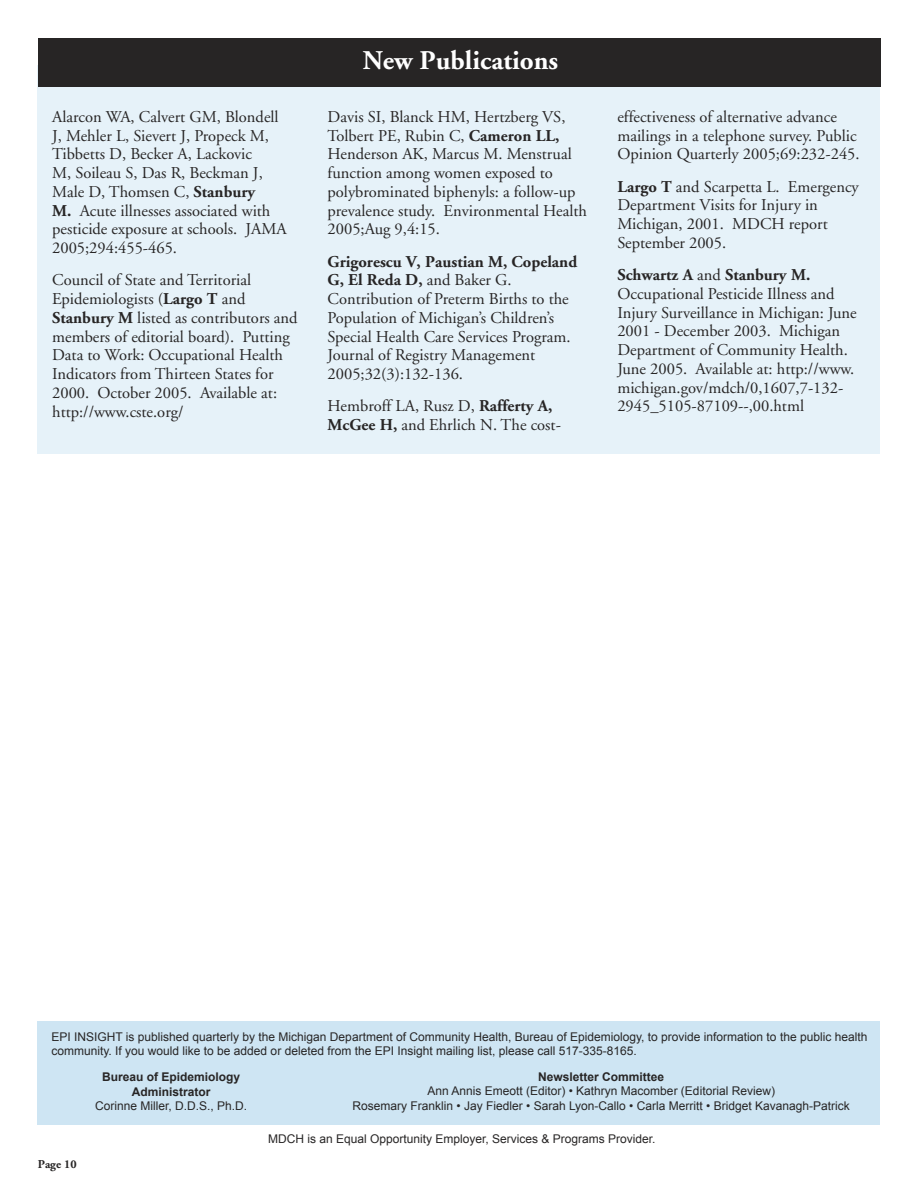
<style>
.page{position:relative;width:918px;height:1188px;background:#fff}
.page>*{position:absolute;margin:0;border:0;box-sizing:border-box;transform-origin:0 0}
.t1{font:700 27px "Adobe Garamond";color:#fff}
.t2{font:16.5px/18.8px "Adobe Garamond";color:#272525}
.t3{font:12px/14.4px "Arial";color:#272525}
.t4{font:700 12px/14.4px "Arial";color:#272525;text-align:center}
.t5{font:700 12px "Adobe Garamond";color:#272525}
.s1{font-weight:700}
</style>
<div class="page">
<div style="left:38px;top:65px;width:842px;height:389px;background:#e6f2f9"></div>
<div style="left:38px;top:38px;width:842px;height:48px;background:#272525"></div>
<div style="left:38px;top:1021px;width:842px;height:104px;background:#cee5f3"></div>
<p class="t2" style="left:52px;top:108px;width:236px">Alarcon WA, Calvert GM, Blondell<br>J, Mehler L, Sievert J, Propeck M,<br>Tibbetts D, Becker A, Lackovic<br>M, Soileau S, Das R, Beckman J,<br>Male D, Thomsen C, <span class="s1">Stanbury<br>M.</span> Acute illnesses associated with pesticide exposure at schools. JAMA<br>2005;294:455-465.</p>
<p class="t2" style="left:52px;top:271px;width:247px">Council of State and Territorial Epidemiologists (<span class="s1">Largo T</span> and <span class="s1">Stanbury M</span> listed as contributors and members of editorial board). Putting Data to Work: Occupational Health Indicators from Thirteen States for 2000. October 2005. Available at: http://www.cste.org/</p>
<h1 class="t1" style="left:363px;top:45px;width:197px">New Publications</h1>
<p class="t2" style="left:328px;top:108px;width:261px">Davis SI, Blanck HM, Hertzberg VS, Tolbert PE, Rubin C, <span class="s1">Cameron LL, </span>Henderson AK, Marcus M. Menstrual function among women exposed to polybrominated biphenyls: a follow-up prevalence study. Environmental Health 2005;Aug 9,4:15.</p>
<p class="t2" style="left:328px;top:252px;width:251px"><span class="s1">Grigorescu V, Paustian M, Copeland<br>G, El Reda D,</span> and Baker G.<br>Contribution of Preterm Births to the<br>Population of Michigan’s Children’s<br>Special Health Care Services Program.<br>Journal of Registry Management<br>2005;32(3):132-136.</p>
<p class="t2" style="left:328px;top:397px;width:235px">Hembroff LA, Rusz D, <span class="s1">Rafferty A,<br>McGee H,</span> and Ehrlich N. The cost-</p>
<p class="t2" style="left:617px;top:108px;width:244px">effectiveness of alternative advance mailings in a telephone survey. Public<br>Opinion Quarterly 2005;69:232-245.</p>
<p class="t2" style="left:617px;top:177px;width:243px"><span class="s1">Largo T</span> and Scarpetta L. Emergency<br>Department Visits for Injury in<br>Michigan, 2001. MDCH report<br>September 2005.</p>
<p class="t2" style="left:617px;top:266px;width:241px"><span class="s1">Schwartz A</span> and <span class="s1">Stanbury M.<br></span>Occupational Pesticide Illness and Injury Surveillance in Michigan: June 2001 - December 2003. Michigan Department of Community Health.<br>June 2005. Available at: http://www. michigan.gov/mdch/0,1607,7-132- 2945_5105-87109--,00.html</p>
<p class="t3" style="left:51px;top:1029px;width:817px">EPI INSIGHT is published quarterly by the Michigan Department of Community Health, Bureau of Epidemiology, to provide information to the public health community. If you would like to be added or deleted from the EPI Insight mailing list, please call 517-335-8165.</p>
<p class="t4" style="left:102px;top:1070px;width:140px">Bureau of Epidemiology<br>Administrator</p>
<p class="t3" style="left:95px;top:1099px;width:154px">Corinne Miller, D.D.S., Ph.D.</p>
<p class="t4" style="left:538px;top:1070px;width:128px">Newsletter Committee</p>
<p class="t3" style="left:353px;top:1084px;width:499px;text-align:center">Ann Annis Emeott (Editor) • Kathryn Macomber (Editorial Review)<br>Rosemary Franklin • Jay Fiedler • Sarah Lyon-Callo • Carla Merritt • Bridget Kavanagh-Patrick</p>
<p class="t3" style="left:268px;top:1131px;width:389px">MDCH is an Equal Opportunity Employer, Services &amp; Programs Provider.</p>
<p class="t5" style="left:38px;top:1157px;width:40px">Page 10</p>
</div>
